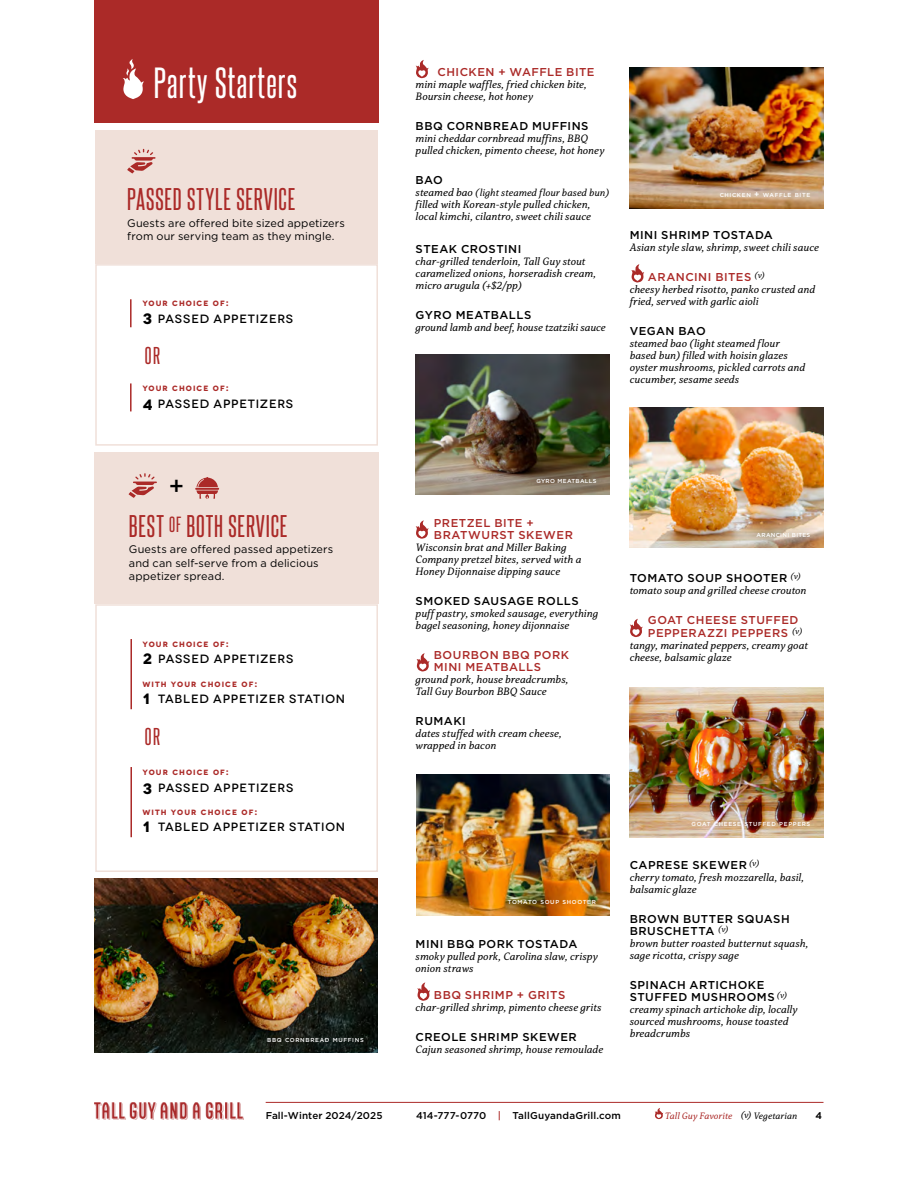
<style>
.page{position:relative;width:918px;height:1188px;background:#fff}
.page>*{position:absolute;margin:0;border:0;box-sizing:border-box;transform-origin:0 0}
.t1{font:37.5px "Steelfish Rg";letter-spacing:.035em;color:#fff}
.t2{font:29.85px "Steelfish Eb";color:#000}
.t3{font:27px "Steelfish Rg";letter-spacing:.03em;color:#ab2a28}
.t4{font:21px "Steelfish Rg";color:#ab2a28}
.t5{font:700 15px "Novecentowide";color:#000}
.t6{font:500 12px "Novecentowide";letter-spacing:.065em;color:#000}
.t7{font:500 11.4px/12.3px "Gotham";letter-spacing:.045em;color:#000}
.t8{font:500 11.4px/12.3px "Gotham";letter-spacing:.045em;color:#ab2a28}
.t9{font:500 11.4px "Gotham";letter-spacing:.045em;color:#ab2a28}
.t10{font:500 11.4px "Gotham";letter-spacing:.045em;color:#000}
.t11{font:italic 11.25px/12px "Capitolina";color:#000}
.t12{font:10.95px/13.5px "Gotham";letter-spacing:.01em;color:#000}
.t13{font:italic 10.5px "Capitolina";color:#000}
.t14{font:500 9.9px "Gotham";letter-spacing:.01em;color:#000}
.t15{font:600 9.9px "Novecentowide";color:#000}
.t16{font:italic 9.75px "Capitolina";letter-spacing:.005em;color:#ab2a28}
.t17{font:700 7.65px "Novecentowide";letter-spacing:.14em;color:#ab2a28}
.t18{font:500 5.7px "Gotham";letter-spacing:.11em;color:#fff}
.t19{font:500 5.7px "Gotham";letter-spacing:.045em;color:#fff}
.t20{font:500 5.7px "Gotham";letter-spacing:.055em;color:#fff}
.s1{font-size:10.95px}
.s2{font-size:11.25px}
.s3{font-size:8.25px}
.s4{color:#ab2a28}
.s5{color:#000}
</style>
<div class="page">
<hr style="left:266px;top:1102px;width:558px;height:1px;background:#ab2a28">
<img style="left:94px;top:1102px;width:150px;height:18px">
<svg style="left:655px;top:1108px;width:8px;height:11px"></svg>
<div style="left:95px;top:130px;width:283px;height:134px;background:#f0e0d9"></div>
<div style="left:95px;top:264px;width:283px;height:182px;border:2px solid #f0e0d9"></div>
<div style="left:95px;top:604px;width:283px;height:268px;border:2px solid #f0e0d9"></div>
<div style="left:94px;top:453px;width:285px;height:151px;background:#f0e0d9"></div>
<div style="left:94px;top:0;width:285px;height:122px;background:#ab2a28"></div>
<img style="left:416px;top:774px;width:193px;height:141px">
<img style="left:630px;top:687px;width:194px;height:150px">
<img style="left:416px;top:354px;width:193px;height:141px">
<img style="left:630px;top:408px;width:194px;height:140px">
<img style="left:630px;top:68px;width:194px;height:140px">
<svg style="left:416px;top:60px;width:13px;height:18px"></svg>
<svg style="left:416px;top:520px;width:13px;height:19px"></svg>
<svg style="left:417px;top:982px;width:13px;height:19px"></svg>
<svg style="left:631px;top:264px;width:13px;height:19px"></svg>
<svg style="left:630px;top:619px;width:13px;height:18px"></svg>
<svg style="left:416px;top:653px;width:14px;height:18px"></svg>
<svg style="left:123px;top:59px;width:21px;height:40px"></svg>
<div style="left:523px;top:465px;width:87px;height:33px;background:#000;opacity:.9"></div>
<div style="left:743px;top:518px;width:81px;height:33px;background:#000;opacity:.9"></div>
<svg style="left:127px;top:149px;width:29px;height:24px"></svg>
<hr style="left:130px;top:383px;width:2px;height:28px;background:#ab2a28">
<hr style="left:130px;top:299px;width:2px;height:28px;background:#ab2a28">
<hr style="left:195px;top:488px;width:24px;height:2px;background:#ab2a28">
<svg style="left:196px;top:477px;width:22px;height:22px"></svg>
<svg style="left:129px;top:473px;width:28px;height:25px"></svg>
<hr style="left:130px;top:639px;width:2px;height:70px;background:#ab2a28">
<hr style="left:130px;top:767px;width:2px;height:70px;background:#ab2a28">
<img style="left:94px;top:878px;width:283px;height:175px">
<h1 class="t1" style="left:154px;top:57px;width:145px">Party Starters</h1>
<h3 class="t3" style="left:127px;top:180px;width:170px">PASSED STYLE SERVICE</h3>
<p class="t12" style="left:127px;top:216px;width:219px">Guests are offered bite sized appetizers from our serving team as they mingle.</p>
<p class="t17" style="left:142px;top:298px;width:88px">YOUR CHOICE OF<span class="s1">:</span></p>
<h3 class="t5" style="left:143px;top:310px;width:11px">3</h3>
<p class="t6" style="left:158px;top:311px;width:137px">PASSED APPETIZERS</p>
<h3 class="t4" style="left:145px;top:340px;width:17px">OR</h3>
<p class="t17" style="left:142px;top:384px;width:88px">YOUR CHOICE OF<span class="s1">:</span></p>
<h3 class="t5" style="left:143px;top:395px;width:11px">4</h3>
<p class="t6" style="left:158px;top:397px;width:137px">PASSED APPETIZERS</p>
<h2 class="t2" style="left:169px;top:464px;width:16px">+</h2>
<h3 class="t3" style="left:129px;top:507px;width:160px">BEST <sup>of</sup> BOTH SERVICE</h3>
<p class="t12" style="left:129px;top:543px;width:206px">Guests are offered passed appetizers and can self-serve from a delicious appetizer spread.</p>
<p class="t17" style="left:142px;top:640px;width:88px">YOUR CHOICE OF<span class="s1">:</span></p>
<h3 class="t5" style="left:143px;top:649px;width:11px">2</h3>
<p class="t6" style="left:158px;top:651px;width:137px">PASSED APPETIZERS</p>
<p class="t17" style="left:142px;top:679px;width:116px">WITH YOUR CHOICE OF<span class="s1">:</span></p>
<h3 class="t5" style="left:143px;top:689px;width:9px">1</h3>
<p class="t6" style="left:158px;top:691px;width:189px">TABLED APPETIZER STATION</p>
<h3 class="t4" style="left:145px;top:722px;width:17px">OR</h3>
<p class="t17" style="left:142px;top:768px;width:88px">YOUR CHOICE OF<span class="s1">:</span></p>
<h3 class="t5" style="left:143px;top:779px;width:11px">3</h3>
<p class="t6" style="left:158px;top:781px;width:137px">PASSED APPETIZERS</p>
<p class="t17" style="left:142px;top:807px;width:116px">WITH YOUR CHOICE OF<span class="s1">:</span></p>
<h3 class="t5" style="left:143px;top:817px;width:9px">1</h3>
<p class="t6" style="left:158px;top:819px;width:189px">TABLED APPETIZER STATION</p>
<p class="t18" style="left:267px;top:1036px;width:98px">BBQ CORNBREAD MUFFINS</p>
<p class="t8" style="left:437px;top:66px;width:158px">CHICKEN + WAFFLE BITE</p>
<p class="t11" style="left:416px;top:79px;width:173px">mini maple waffles, fried chicken bite,<br>Boursin cheese, hot honey</p>
<p class="t7" style="left:416px;top:120px;width:174px">BBQ CORNBREAD MUFFINS</p>
<p class="t11" style="left:416px;top:133px;width:190px">mini cheddar cornbread muffins, BBQ pulled chicken, pimento cheese, hot honey</p>
<p class="t7" style="left:416px;top:174px;width:29px">BAO</p>
<p class="t13" style="left:416px;top:187px;width:195px"><span class="s2">steamed bao</span> (light steamed flour based bun)</p>
<p class="t11" style="left:416px;top:199px;width:177px">filled with Korean-style pulled chicken, local kimchi, cilantro, sweet chili sauce</p>
<p class="t7" style="left:416px;top:243px;width:107px">STEAK CROSTINI</p>
<p class="t11" style="left:416px;top:256px;width:182px">char-grilled tenderloin, Tall Guy stout caramelized onions, horseradish cream, micro arugula (+$2/pp)</p>
<p class="t7" style="left:416px;top:309px;width:117px">GYRO MEATBALLS</p>
<p class="t11" style="left:416px;top:322px;width:192px">ground lamb and beef, house tzatziki sauce</p>
<p class="t18" style="left:720px;top:192px;width:92px">CHICKEN <span class="s3">+</span> WAFFLE BITE</p>
<p class="t7" style="left:630px;top:228px;width:145px">MINI SHRIMP TOSTADA</p>
<p class="t11" style="left:630px;top:241px;width:191px">Asian style slaw, shrimp, sweet chili sauce</p>
<p class="t9" style="left:648px;top:269px;width:118px">ARANCINI BITES <sup>(v)</sup></p>
<p class="t11" style="left:630px;top:283px;width:187px">cheesy herbed risotto, panko crusted and fried, served with garlic aioli</p>
<p class="t7" style="left:630px;top:324px;width:78px">VEGAN BAO</p>
<p class="t11" style="left:630px;top:337px;width:177px">steamed bao (light steamed flour based bun) filled with hoisin glazes oyster mushrooms, pickled carrots and cucumber, sesame seeds</p>
<p class="t19" style="left:536px;top:478px;width:62px">GYRO MEATBALLS</p>
<p class="t8" style="left:434px;top:516px;width:141px">PRETZEL BITE +<br>BRATWURST SKEWER</p>
<p class="t11" style="left:416px;top:542px;width:167px">Wisconsin brat and Miller Baking<br>Company pretzel bites, served with a<br>Honey Dijonnaise dipping sauce</p>
<p class="t7" style="left:416px;top:595px;width:165px">SMOKED SAUSAGE ROLLS</p>
<p class="t11" style="left:416px;top:608px;width:184px">puff pastry, smoked sausage, everything bagel seasoning, honey dijonnaise</p>
<p class="t8" style="left:434px;top:649px;width:137px">BOURBON BBQ PORK<br>MINI MEATBALLS</p>
<p class="t11" style="left:416px;top:674px;width:155px">ground pork, house breadcrumbs,<br>Tall Guy Bourbon BBQ Sauce</p>
<p class="t10" style="left:416px;top:714px;width:52px">RUMAKI</p>
<p class="t11" style="left:416px;top:728px;width:148px">dates stuffed with cream cheese, wrapped in bacon</p>
<p class="t20" style="left:757px;top:531px;width:55px">ARANCINI BITES</p>
<p class="t7" style="left:630px;top:572px;width:173px">TOMATO SOUP SHOOTER <sup>(v)</sup></p>
<p class="t11" style="left:630px;top:585px;width:178px">tomato soup and grilled cheese crouton</p>
<p class="t8" style="left:648px;top:614px;width:156px">GOAT CHEESE STUFFED<br>PEPPERAZZI PEPPERS <sup>(v)</sup></p>
<p class="t11" style="left:630px;top:639px;width:180px">tangy, marinated peppers, creamy goat cheese, balsamic glaze</p>
<p class="t18" style="left:508px;top:899px;width:90px">TOMATO SOUP SHOOTER</p>
<p class="t7" style="left:416px;top:937px;width:163px">MINI BBQ PORK TOSTADA</p>
<p class="t11" style="left:416px;top:950px;width:184px">smoky pulled pork, Carolina slaw, crispy onion straws</p>
<p class="t9" style="left:434px;top:988px;width:133px">BBQ SHRIMP + GRITS</p>
<p class="t11" style="left:416px;top:1002px;width:187px">char-grilled shrimp, pimento cheese grits</p>
<p class="t7" style="left:416px;top:1031px;width:163px">CREOLE SHRIMP SKEWER</p>
<p class="t11" style="left:416px;top:1044px;width:189px">Cajun seasoned shrimp, house remoulade</p>
<p class="t18" style="left:692px;top:821px;width:120px">GOAT CHEESE STUFFED PEPPERS</p>
<p class="t7" style="left:630px;top:858px;width:131px">CAPRESE SKEWER <sup>(v)</sup></p>
<p class="t11" style="left:630px;top:871px;width:176px">cherry tomato, fresh mozzarella, basil, balsamic glaze</p>
<p class="t7" style="left:630px;top:912px;width:162px">BROWN BUTTER SQUASH<br>BRUSCHETTA <sup>(v)</sup></p>
<p class="t11" style="left:630px;top:937px;width:180px">brown butter roasted butternut squash, sage ricotta, crispy sage</p>
<p class="t7" style="left:630px;top:978px;width:159px">SPINACH ARTICHOKE<br>STUFFED MUSHROOMS <sup>(v)</sup></p>
<p class="t11" style="left:630px;top:1004px;width:169px">creamy spinach artichoke dip, locally sourced mushrooms, house toasted breadcrumbs</p>
<p class="t14" style="left:266px;top:1110px;width:118px">Fall-Winter 2024/2025</p>
<p class="t14" style="left:416px;top:1110px;width:206px">414-777-0770 <span class="s4">|</span> TallGuyandaGrill.com</p>
<p class="t16" style="left:665px;top:1110px;width:134px">Tall Guy Favorite <sup>(v)</sup> <span class="s5">Vegetarian</span></p>
<p class="t15" style="left:816px;top:1110px;width:8px">4</p>
</div>
